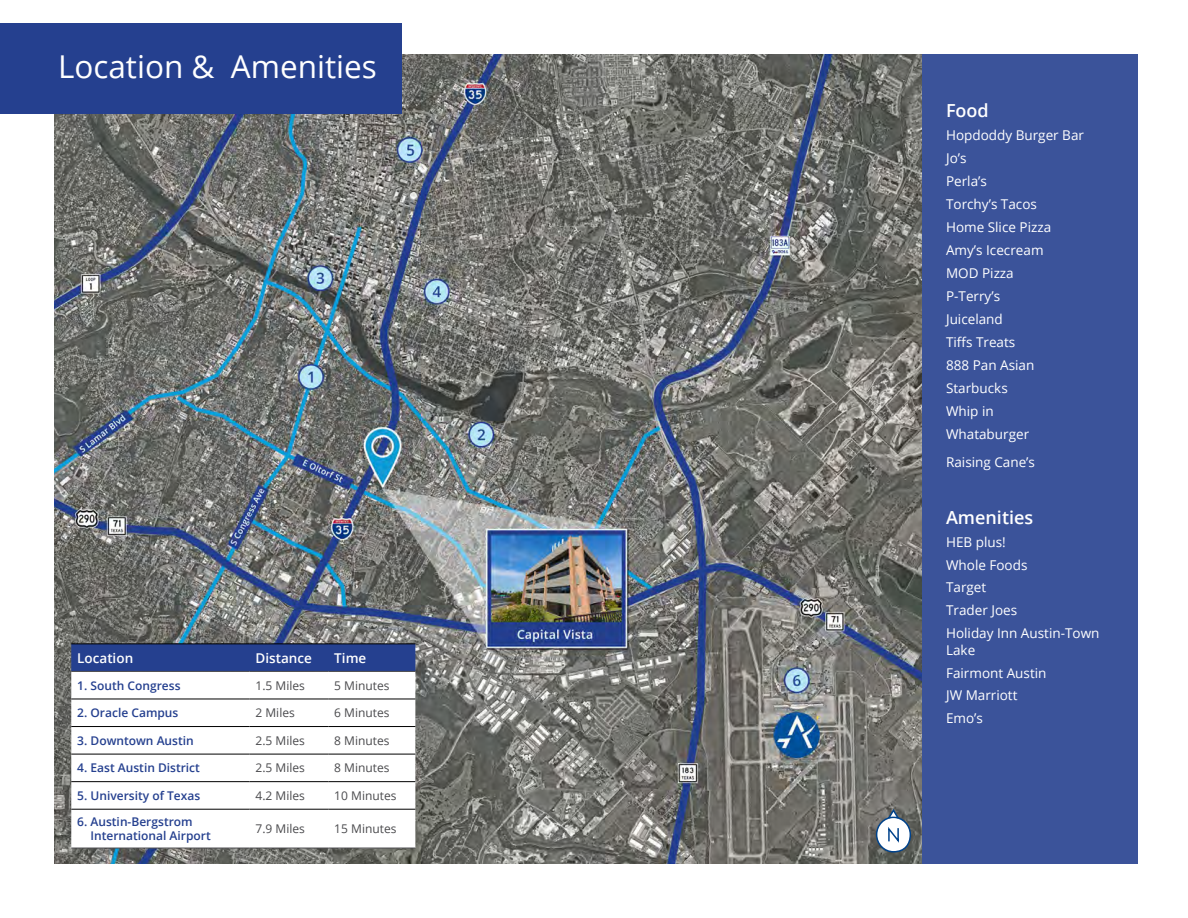
<style>
.page{position:relative;width:1188px;height:918px;background:#fff}
.page>*{position:absolute;margin:0;border:0;box-sizing:border-box;transform-origin:0 0}
.t1{font:31.5px "Open Sans";color:#fff}
.t2{font:600 18px "Open Sans";color:#fff}
.t3{font:13.5px/23px "Open Sans";color:#fff}
.t4{font:600 13.5px "Open Sans";color:#fff}
.t5{font:600 12px/14.4px "Open Sans";color:#25408f}
.t6{font:12px "Open Sans";color:#4a4a4d}
</style>
<div class="page">
<img style="left:54px;top:54px;width:867px;height:810px">
<div style="left:71px;top:645px;width:344px;height:26px;background:#25408f"></div>
<svg style="left:71px;top:672px;width:344px;height:176px"></svg>
<hr style="left:71px;top:644px;width:178px;height:1px;background:#000">
<hr style="left:249px;top:644px;width:79px;height:1px;background:#000">
<hr style="left:328px;top:644px;width:87px;height:1px;background:#000">
<hr style="left:71px;top:699px;width:178px;height:1px;background:#000">
<hr style="left:249px;top:699px;width:79px;height:1px;background:#000">
<hr style="left:328px;top:699px;width:87px;height:1px;background:#000">
<hr style="left:71px;top:726px;width:178px;height:1px;background:#000">
<hr style="left:249px;top:726px;width:79px;height:1px;background:#000">
<hr style="left:328px;top:726px;width:87px;height:1px;background:#000">
<hr style="left:71px;top:754px;width:178px;height:1px;background:#000">
<hr style="left:249px;top:754px;width:79px;height:1px;background:#000">
<hr style="left:328px;top:754px;width:87px;height:1px;background:#000">
<hr style="left:71px;top:781px;width:178px;height:1px;background:#000">
<hr style="left:249px;top:781px;width:79px;height:1px;background:#000">
<hr style="left:328px;top:781px;width:87px;height:1px;background:#000">
<hr style="left:71px;top:809px;width:178px;height:1px;background:#000">
<hr style="left:249px;top:809px;width:79px;height:1px;background:#000">
<hr style="left:328px;top:809px;width:87px;height:1px;background:#000">
<hr style="left:71px;top:671px;width:178px;height:1px;background:#4a4a4d">
<hr style="left:249px;top:671px;width:79px;height:1px;background:#4a4a4d">
<hr style="left:328px;top:671px;width:87px;height:1px;background:#4a4a4d">
<hr style="left:71px;top:848px;width:178px;height:1px;background:#4a4a4d">
<hr style="left:249px;top:848px;width:79px;height:1px;background:#4a4a4d">
<hr style="left:328px;top:848px;width:87px;height:1px;background:#4a4a4d">
<div style="left:923px;top:54px;width:215px;height:810px;background:#3b539a"></div>
<svg style="left:875px;top:807px;width:37px;height:46px"></svg>
<div style="left:0;top:23px;width:402px;height:90px;background:#25408f"></div>
<h1 class="t1" style="left:58px;top:45px;width:320px">Location &amp; Amenities</h1>
<p class="t4" style="left:77px;top:649px;width:57px">Location</p>
<p class="t4" style="left:255px;top:649px;width:58px">Distance</p>
<p class="t4" style="left:334px;top:649px;width:34px">Time</p>
<p class="t5" style="left:77px;top:678px;width:105px">1. South Congress</p>
<p class="t6" style="left:255px;top:677px;width:51px">1.5 Miles</p>
<p class="t6" style="left:334px;top:677px;width:57px">5 Minutes</p>
<p class="t5" style="left:77px;top:706px;width:103px">2. Oracle Campus</p>
<p class="t6" style="left:255px;top:705px;width:41px">2 Miles</p>
<p class="t6" style="left:334px;top:705px;width:57px">6 Minutes</p>
<p class="t5" style="left:77px;top:733px;width:118px">3. Downtown Austin</p>
<p class="t6" style="left:255px;top:732px;width:51px">2.5 Miles</p>
<p class="t6" style="left:334px;top:732px;width:57px">8 Minutes</p>
<p class="t5" style="left:77px;top:761px;width:124px">4. East Austin District</p>
<p class="t6" style="left:255px;top:760px;width:51px">2.5 Miles</p>
<p class="t6" style="left:334px;top:760px;width:57px">8 Minutes</p>
<p class="t5" style="left:77px;top:788px;width:125px">5. University of Texas</p>
<p class="t6" style="left:255px;top:787px;width:51px">4.2 Miles</p>
<p class="t6" style="left:334px;top:787px;width:64px">10 Minutes</p>
<p class="t5" style="left:91px;top:814px;width:122px;text-indent:-13px">6. Austin-Bergstrom<br>International Airport</p>
<p class="t6" style="left:255px;top:821px;width:51px">7.9 Miles</p>
<p class="t6" style="left:334px;top:821px;width:64px">15 Minutes</p>
<h2 class="t2" style="left:946px;top:98px;width:44px">Food</h2>
<p class="t3" style="left:946px;top:123px;width:139px">Hopdoddy Burger Bar<br>Jo’s<br>Perla’s<br>Torchy’s Tacos<br>Home Slice Pizza<br>Amy’s Icecream<br>MOD Pizza<br>P-Terry’s<br>Juiceland<br>Tiffs Treats<br>888 Pan Asian<br>Starbucks<br>Whip in<br>Whataburger</p>
<p class="t3" style="left:946px;top:450px;width:90px">Raising Cane’s</p>
<h2 class="t2" style="left:946px;top:505px;width:89px">Amenities</h2>
<p class="t3" style="left:946px;top:530px;width:155px">HEB plus!<br>Whole Foods<br>Target<br>Trader Joes<br>Holiday Inn Austin-Town</p>
<p class="t3" style="left:946px;top:638px;width:102px">Lake<br>Fairmont Austin<br>JW Marriott<br>Emo’s</p>
</div>
